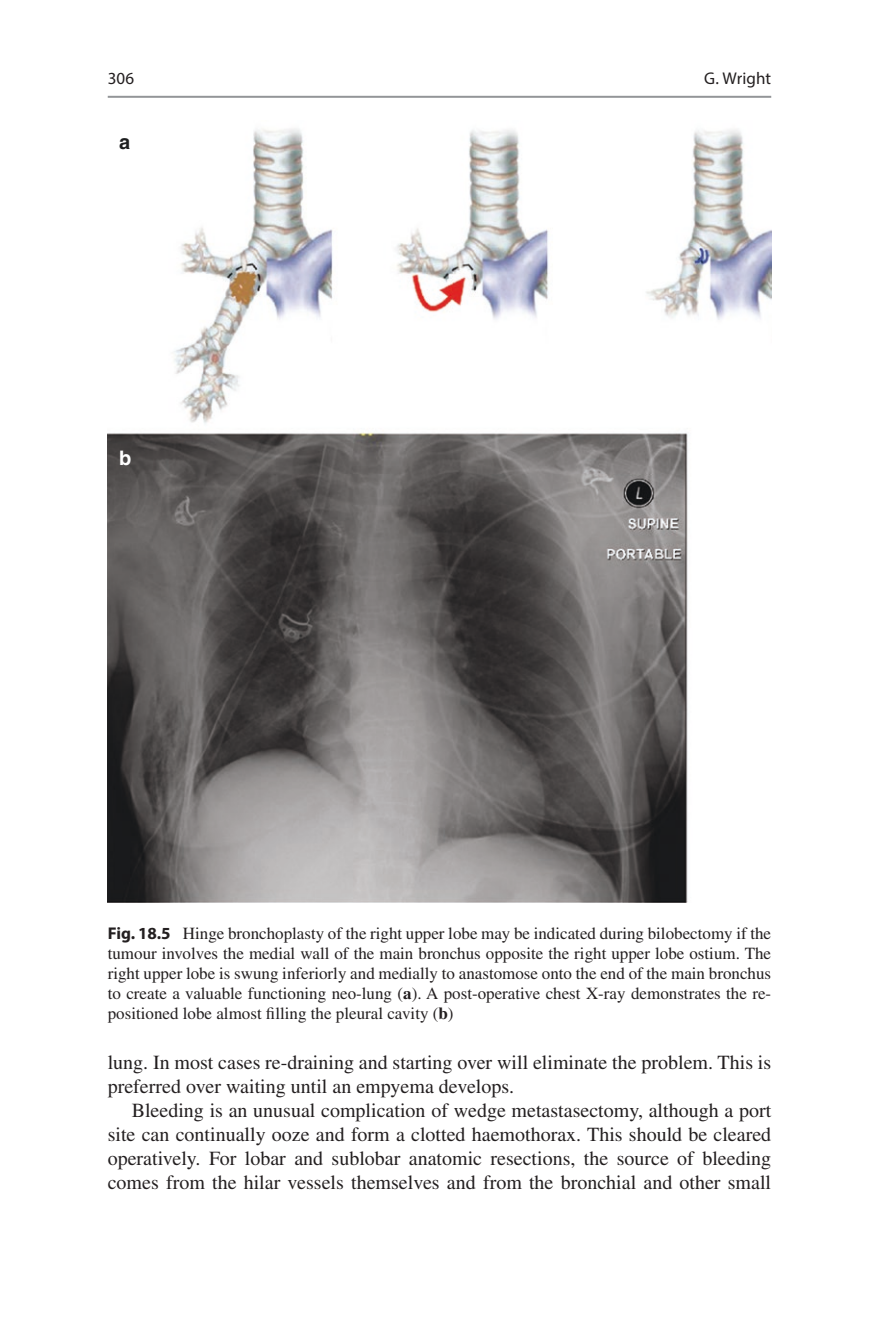
<style>
.page{position:relative;width:879px;height:1333px;background:#fff}
.page>*{position:absolute;margin:0;border:0;box-sizing:border-box;transform-origin:0 0}
.t1{font:20px/24px "Times LT Std";color:#231f20}
.t2{font:700 20px "Helvetica";color:#1d1e1f}
.t3{font:700 20px "Helvetica";color:#fff}
.t4{font:17px/20px "Times LT Std";color:#231f20;text-align:justify}
.t5{font:17px "Myriad Pro Regular 2";letter-spacing:.005em;color:#231f20}
.t6{font:17px "Myriad Pro";color:#231f20}
.s1{font-family:"Myriad Pro";font-weight:700}
.s2{font-weight:700}
</style>
<div class="page">
<img style="left:108px;top:128px;width:663px;height:774px">
<hr style="left:108px;top:96px;width:663px;height:2px;background:#939598">
<p class="t6" style="left:108px;top:68px;width:28px">306</p>
<p class="t2" style="left:119px;top:130px;width:13px">a</p>
<p class="t3" style="left:119px;top:445px;width:14px">b</p>
<p class="t5" style="left:704px;top:68px;width:69px">G. Wright</p>
<p class="t4" style="left:108px;top:923px;width:665px"><span class="s1">Fig. 18.5</span> Hinge bronchoplasty of the right upper lobe may be indicated during bilobectomy if the tumour involves the medial wall of the main bronchus opposite the right upper lobe ostium. The right upper lobe is swung inferiorly and medially to anastomose onto the end of the main bronchus to create a valuable functioning neo-lung (<span class="s2">a</span>). A post-operative chest X-ray demonstrates the re&shy;positioned lobe almost filling the pleural cavity (<span class="s2">b</span>)</p>
<p class="t1" style="left:108px;top:1050px;width:665px">lung. In most cases re-draining and starting over will eliminate the problem. This is preferred over waiting until an empyema develops.</p>
<p class="t1" style="left:108px;top:1098px;width:665px;text-align:justify;text-indent:24px">Bleeding is an unusual complication of wedge metastasectomy, although a port site can continually ooze and form a clotted haemothorax. This should be cleared operatively. For lobar and sublobar anatomic resections, the source of bleeding comes from the hilar vessels themselves and from the bronchial and other small</p>
</div>
